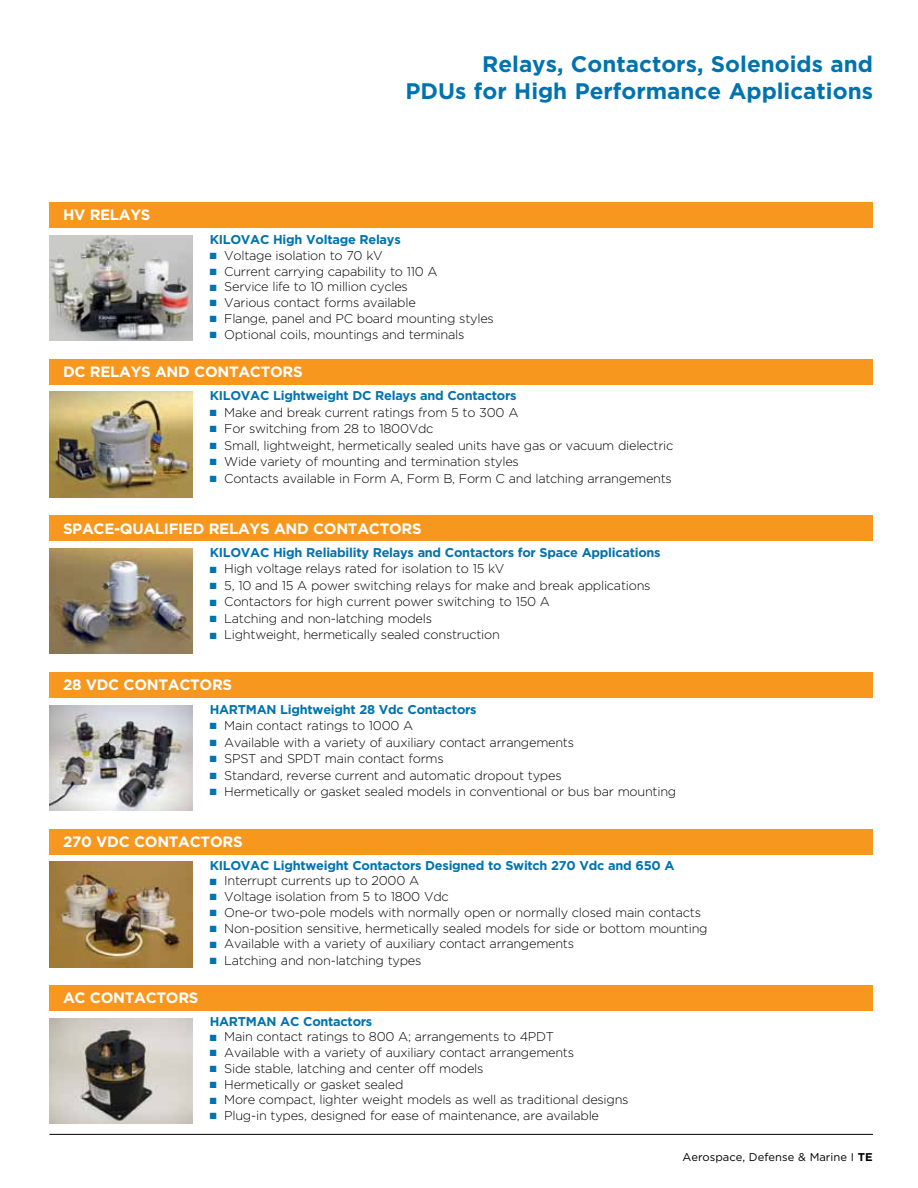
<style>
.page{position:relative;width:918px;height:1188px;background:#fff}
.page>*{position:absolute;margin:0;border:0;box-sizing:border-box;transform-origin:0 0}
.t1{font:700 22.5px/27px "Gotham";color:#0073ae;text-align:right}
.t2{font:700 15px "Gotham";letter-spacing:-.02em;color:#fff}
.t3{font:300 12.75px "Gotham";letter-spacing:-.02em;color:#000}
.t4{font:700 12.75px "Gotham";letter-spacing:-.02em;color:#0073ae}
.t5{font:11.25px "Gotham";color:#000}
.s1{color:#0073ae}
.s2{font-weight:700}
</style>
<div class="page">
<hr style="left:50px;top:1134px;width:823px;height:1px;background:#000">
<div style="left:50px;top:202px;width:823px;height:26px;background:#f8971d"></div>
<div style="left:50px;top:359px;width:823px;height:25px;background:#f8971d"></div>
<div style="left:50px;top:516px;width:823px;height:25px;background:#f8971d"></div>
<div style="left:50px;top:672px;width:823px;height:26px;background:#f8971d"></div>
<div style="left:50px;top:829px;width:823px;height:25px;background:#f8971d"></div>
<div style="left:50px;top:985px;width:823px;height:26px;background:#f8971d"></div>
<img style="left:49px;top:392px;width:143px;height:105px">
<img style="left:49px;top:549px;width:143px;height:105px">
<img style="left:49px;top:235px;width:143px;height:106px">
<img style="left:49px;top:705px;width:143px;height:105px">
<img style="left:49px;top:862px;width:143px;height:105px">
<img style="left:49px;top:1018px;width:143px;height:106px">
<p class="t2" style="left:63px;top:205px;width:89px">HV RELAYS</p>
<h1 class="t1" style="left:406px;top:50px;width:469px">Relays, Contactors, Solenoids and<br>PDUs for High Performance Applications</h1>
<p class="t4" style="left:210px;top:231px;width:193px">KILOVAC High Voltage Relays</p>
<p class="t3" style="left:210px;top:247px;width:175px"><span class="s1">■</span> Voltage isolation to 70 kV</p>
<p class="t3" style="left:210px;top:263px;width:229px"><span class="s1">■</span> Current carrying capability to 110 A</p>
<p class="t3" style="left:210px;top:279px;width:200px"><span class="s1">■</span> Service life to 10 million cycles</p>
<p class="t3" style="left:210px;top:295px;width:208px"><span class="s1">■</span> Various contact forms available</p>
<p class="t3" style="left:210px;top:310px;width:286px"><span class="s1">■</span> Flange, panel and PC board mounting styles</p>
<p class="t3" style="left:210px;top:326px;width:256px"><span class="s1">■</span> Optional coils, mountings and terminals</p>
<p class="t2" style="left:63px;top:362px;width:241px">DC RELAYS AND CONTACTORS</p>
<p class="t4" style="left:210px;top:387px;width:308px">KILOVAC Lightweight DC Relays and Contactors</p>
<p class="t3" style="left:210px;top:404px;width:310px"><span class="s1">■</span> Make and break current ratings from 5 to 300 A</p>
<p class="t3" style="left:210px;top:421px;width:225px"><span class="s1">■</span> For switching from 28 to 1800Vdc</p>
<p class="t3" style="left:210px;top:437px;width:465px"><span class="s1">■</span> Small, lightweight, hermetically sealed units have gas or vacuum dielectric</p>
<p class="t3" style="left:210px;top:454px;width:311px"><span class="s1">■</span> Wide variety of mounting and termination styles</p>
<p class="t3" style="left:210px;top:470px;width:464px"><span class="s1">■</span> Contacts available in Form A, Form B, Form C and latching arrangements</p>
<p class="t2" style="left:63px;top:518px;width:360px">SPACE-QUALIFIED RELAYS AND CONTACTORS</p>
<p class="t4" style="left:210px;top:544px;width:453px">KILOVAC High Reliability Relays and Contactors for Space Applications</p>
<p class="t3" style="left:210px;top:561px;width:296px"><span class="s1">■</span> High voltage relays rated for isolation to 15 kV</p>
<p class="t3" style="left:210px;top:577px;width:442px"><span class="s1">■</span> 5, 10 and 15 A power switching relays for make and break applications</p>
<p class="t3" style="left:210px;top:594px;width:342px"><span class="s1">■</span> Contactors for high current power switching to 150 A</p>
<p class="t3" style="left:210px;top:610px;width:224px"><span class="s1">■</span> Latching and non-latching models</p>
<p class="t3" style="left:210px;top:627px;width:292px"><span class="s1">■</span> Lightweight, hermetically sealed construction</p>
<p class="t2" style="left:63px;top:675px;width:171px">28 VDC CONTACTORS</p>
<p class="t4" style="left:210px;top:701px;width:269px">HARTMAN Lightweight 28 Vdc Contactors</p>
<p class="t3" style="left:210px;top:718px;width:205px"><span class="s1">■</span> Main contact ratings to 1000 A</p>
<p class="t3" style="left:210px;top:734px;width:366px"><span class="s1">■</span> Available with a variety of auxiliary contact arrangements</p>
<p class="t3" style="left:210px;top:751px;width:236px"><span class="s1">■</span> SPST and SPDT main contact forms</p>
<p class="t3" style="left:210px;top:767px;width:353px"><span class="s1">■</span> Standard, reverse current and automatic dropout types</p>
<p class="t3" style="left:210px;top:784px;width:468px"><span class="s1">■</span> Hermetically or gasket sealed models in conventional or bus bar mounting</p>
<p class="t2" style="left:63px;top:832px;width:181px">270 VDC CONTACTORS</p>
<p class="t2" style="left:63px;top:988px;width:137px">AC CONTACTORS</p>
<p class="t4" style="left:210px;top:857px;width:466px">KILOVAC Lightweight Contactors Designed to Switch 270 Vdc and 650 A</p>
<p class="t3" style="left:210px;top:873px;width:211px"><span class="s1">■</span> Interrupt currents up to 2000 A</p>
<p class="t3" style="left:210px;top:889px;width:241px"><span class="s1">■</span> Voltage isolation from 5 to 1800 Vdc</p>
<p class="t3" style="left:210px;top:904px;width:493px"><span class="s1">■</span> One-or two-pole models with normally open or normally closed main contacts</p>
<p class="t3" style="left:210px;top:920px;width:500px"><span class="s1">■</span> Non-position sensitive, hermetically sealed models for side or bottom mounting</p>
<p class="t3" style="left:210px;top:936px;width:366px"><span class="s1">■</span> Available with a variety of auxiliary contact arrangements</p>
<p class="t3" style="left:210px;top:952px;width:213px"><span class="s1">■</span> Latching and non-latching types</p>
<p class="t4" style="left:210px;top:1013px;width:164px">HARTMAN AC Contactors</p>
<p class="t3" style="left:210px;top:1029px;width:346px"><span class="s1">■</span> Main contact ratings to 800 A; arrangements to 4PDT</p>
<p class="t3" style="left:210px;top:1045px;width:366px"><span class="s1">■</span> Available with a variety of auxiliary contact arrangements</p>
<p class="t3" style="left:210px;top:1060px;width:275px"><span class="s1">■</span> Side stable, latching and center off models</p>
<p class="t3" style="left:210px;top:1076px;width:195px"><span class="s1">■</span> Hermetically or gasket sealed</p>
<p class="t3" style="left:210px;top:1092px;width:420px"><span class="s1">■</span> More compact, lighter weight models as well as traditional designs</p>
<p class="t3" style="left:210px;top:1108px;width:391px"><span class="s1">■</span> Plug-in types, designed for ease of maintenance, are available</p>
<p class="t5" style="left:682px;top:1150px;width:192px">Aerospace, Defense &amp; Marine I <span class="s2">TE</span></p>
</div>
